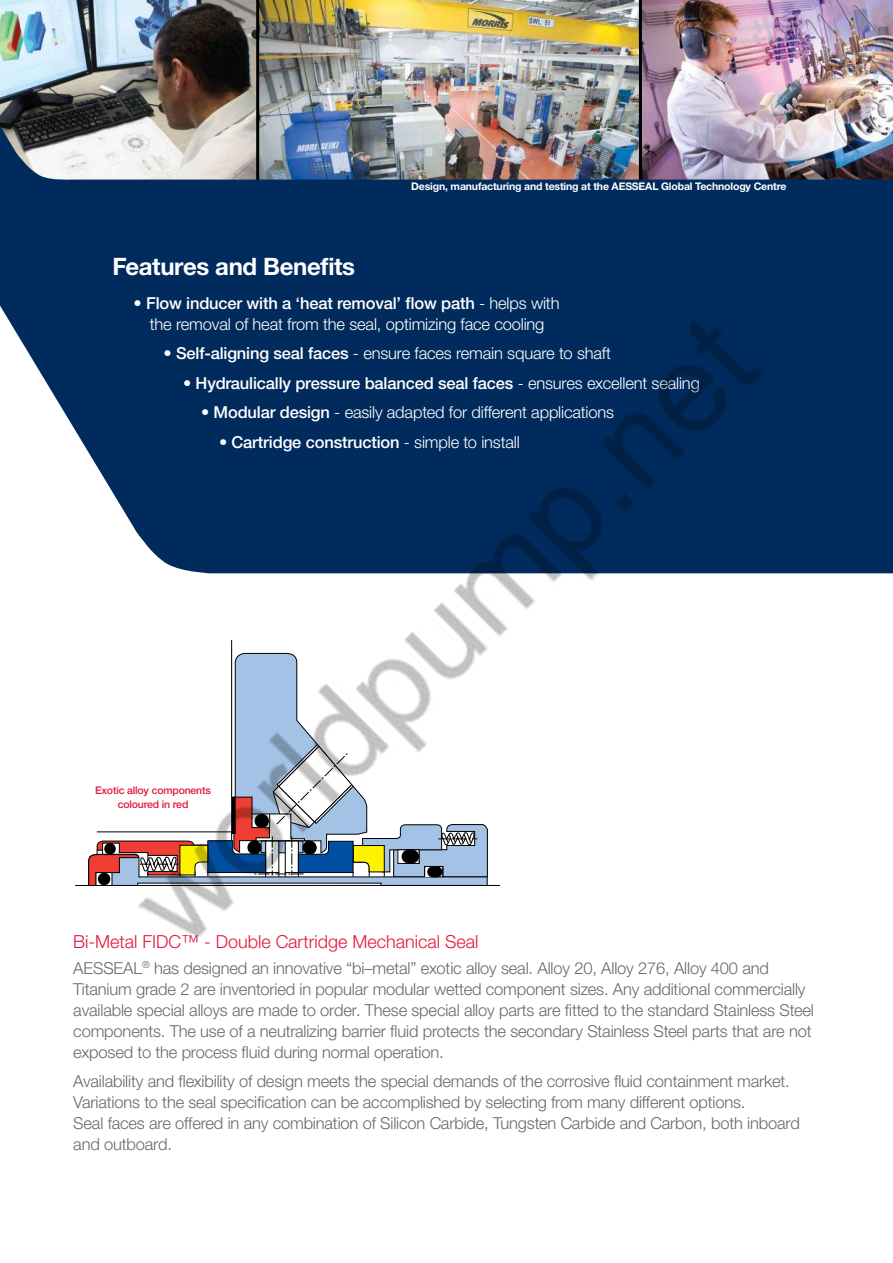
<style>
.page{position:relative;width:893px;height:1263px;background:#fff}
.page>*{position:absolute;margin:0;border:0;box-sizing:border-box;transform-origin:0 0}
.t1{font:700 24px "Helvetica Neue LTW1 G";letter-spacing:-.015em;color:#fff}
.t2{font:300 18px "Helvetica Neue LTW1 G";color:#e3173e}
.t3{font:300 16.5px/21px "Helvetica Neue LTW1 G";letter-spacing:-.01em;color:#65696e}
.t4{font:300 16.5px/21px "Helvetica Neue LTW1 G";letter-spacing:-.01em;color:#fff;text-align:center}
.t5{font:500 16.5px "Helvetica Neue LTW1 G";letter-spacing:-.01em;color:#fff}
.t6{font:700 10.5px "Helvetica Neue LTW1 G";letter-spacing:-.015em;color:#fff}
.t7{font:500 10.5px/13.5px "Helvetica Neue LTW1 G";letter-spacing:-.015em;color:#e3173e;text-align:center}
.s1{font-weight:500}
.s2{font-weight:300}
</style>
<div class="page">
<img style="left:0;top:0;width:893px;height:573px">
<svg style="left:75px;top:831px;width:31px;height:55px"></svg>
<img style="left:106px;top:292px;width:678px;height:645px">
<p class="t6" style="left:411px;top:180px;width:377px">Design, manufacturing and testing at the AESSEAL Global Technology Centre</p>
<h1 class="t1" style="left:113px;top:252px;width:244px">Features and Benefits</h1>
<p class="t4" style="left:134px;top:292px;width:427px"><span class="s1">• Flow inducer with a ‘heat removal’ flow path</span> - helps with the removal of heat from the seal, optimizing face cooling</p>
<p class="t4" style="left:164px;top:343px;width:449px"><span class="s1">• Self-aligning seal faces</span> - ensure faces remain square to shaft</p>
<p class="t5" style="left:183px;top:373px;width:518px">• Hydraulically pressure balanced seal faces <span class="s2">- ensures excellent sealing</span></p>
<p class="t4" style="left:201px;top:402px;width:415px"><span class="s1">• Modular design</span> - easily adapted for different applications</p>
<p class="t5" style="left:219px;top:432px;width:302px">• Cartridge construction <span class="s2">- simple to install</span></p>
<p class="t7" style="left:95px;top:784px;width:117px">Exotic alloy components coloured in red</p>
<p class="t2" style="left:73px;top:931px;width:407px">Bi-Metal FIDC™ - Double Cartridge Mechanical Seal</p>
<p class="t3" style="left:73px;top:957px;width:742px">AESSEAL<sup>®</sup> has designed an innovative “bi–metal” exotic alloy seal. Alloy 20, Alloy 276, Alloy 400 and Titanium grade 2 are inventoried in popular modular wetted component sizes. Any additional commercially available special alloys are made to order. These special alloy parts are fitted to the standard Stainless Steel components. The use of a neutralizing barrier fluid protects the secondary Stainless Steel parts that are not exposed to the process fluid during normal operation.</p>
<p class="t3" style="left:73px;top:1071px;width:728px">Availability and flexibility of design meets the special demands of the corrosive fluid containment market.<br>Variations to the seal specification can be accomplished by selecting from many different options.<br>Seal faces are offered in any combination of Silicon Carbide, Tungsten Carbide and Carbon, both inboard and outboard.</p>
</div>
